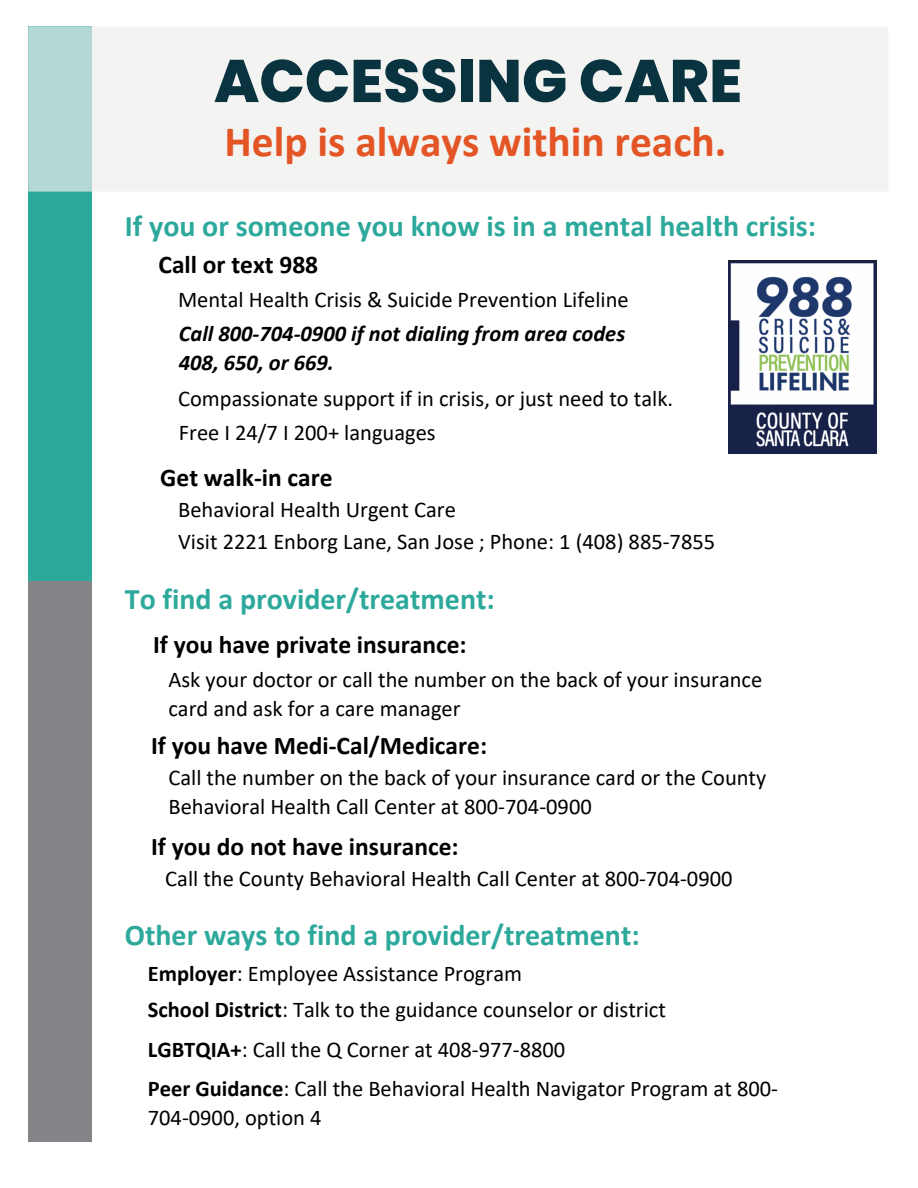
<style>
.page{position:relative;width:918px;height:1188px;background:#fff}
.page>*{position:absolute;margin:0;border:0;box-sizing:border-box;transform-origin:0 0}
.t1{font:800 60px "Poppins";color:#09333f}
.t2{font:700 43.5px "Calibri";color:#e35525}
.t3{font:700 30px "Calibri";color:#2da99c}
.t4{font:700 25.5px "Calibri";color:#000}
.t5{font:22.5px/29.2px "Calibri";color:#000}
.t6{font:italic 700 22.5px/29.2px "Calibri";color:#000}
.s1{font-weight:700}
</style>
<div class="page">
<div style="left:28px;top:26px;width:64px;height:561px;background:#2da99c"></div>
<div style="left:28px;top:581px;width:64px;height:561px;background:#848589"></div>
<img style="left:729px;top:260px;width:147px;height:194px">
<div style="left:28px;top:26px;width:861px;height:166px;background:#efefed"></div>
<p class="t1" style="left:214px;top:39px;width:530px">ACCESSING CARE</p>
<p class="t2" style="left:224px;top:123px;width:504px">Help is always within reach.</p>
<p class="t3" style="left:125px;top:213px;width:693px">If you or someone you know is in a mental health crisis:</p>
<p class="t4" style="left:159px;top:253px;width:161px">Call or text 988</p>
<p class="t5" style="left:178px;top:287px;width:452px">Mental Health Crisis &amp; Suicide Prevention Lifeline</p>
<p class="t6" style="left:179px;top:320px;width:448px">Call 800-704-0900 if not dialing from area codes<br>408, 650, or 669.</p>
<p class="t5" style="left:178px;top:386px;width:497px">Compassionate support if in crisis, or just need to talk.</p>
<p class="t5" style="left:179px;top:420px;width:258px">Free I 24/7 I 200+ languages</p>
<p class="t4" style="left:160px;top:466px;width:174px">Get walk-in care</p>
<p class="t5" style="left:178px;top:496px;width:279px">Behavioral Health Urgent Care</p>
<p class="t5" style="left:178px;top:529px;width:539px">Visit 2221 Enborg Lane, San Jose ; Phone: 1 (408) 885-7855</p>
<p class="t3" style="left:125px;top:587px;width:371px">To find a provider/treatment:</p>
<p class="t4" style="left:153px;top:634px;width:315px">If you have private insurance:</p>
<p class="t5" style="left:168px;top:667px;width:595px">Ask your doctor or call the number on the back of your insurance card and ask for a care manager</p>
<p class="t4" style="left:151px;top:735px;width:338px">If you have Medi-Cal/Medicare:</p>
<p class="t5" style="left:168px;top:764px;width:599px">Call the number on the back of your insurance card or the County<br>Behavioral Health Call Center at 800-704-0900</p>
<p class="t4" style="left:151px;top:836px;width:309px">If you do not have insurance:</p>
<p class="t5" style="left:165px;top:866px;width:569px">Call the County Behavioral Health Call Center at 800-704-0900</p>
<p class="t3" style="left:125px;top:922px;width:516px">Other ways to find a provider/treatment:</p>
<p class="t5" style="left:148px;top:961px;width:376px"><span class="s1">Employer</span>: Employee Assistance Program</p>
<p class="t5" style="left:148px;top:997px;width:520px"><span class="s1">School District</span>: Talk to the guidance counselor or district</p>
<p class="t5" style="left:148px;top:1036px;width:419px"><span class="s1">LGBTQIA+</span>: Call the Q Corner at 408-977-8800</p>
<p class="t5" style="left:148px;top:1076px;width:632px"><span class="s1">Peer Guidance</span>: Call the Behavioral Health Navigator Program at 800-<br>704-0900, option 4</p>
</div>
